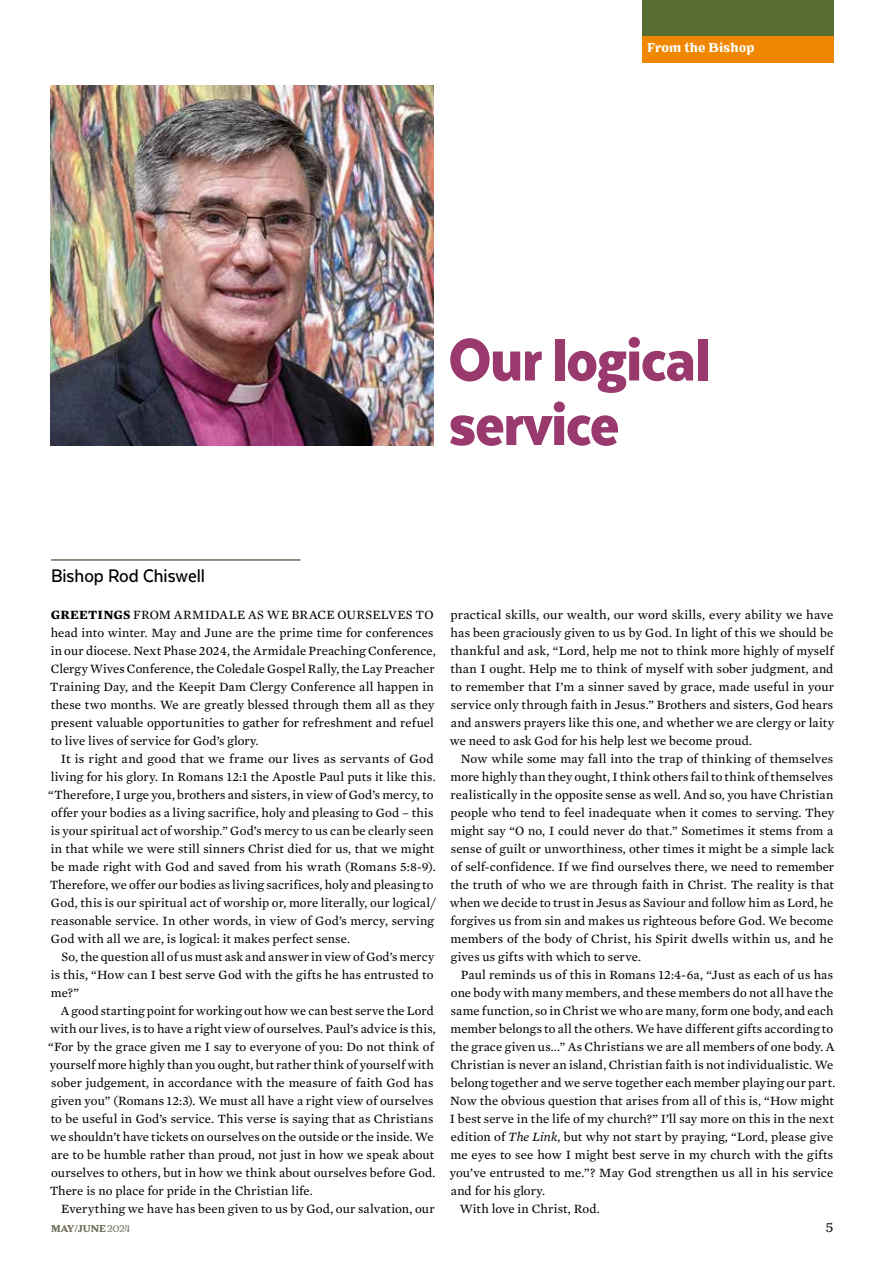
<style>
.page{position:relative;width:893px;height:1263px;background:#fff}
.page>*{position:absolute;margin:0;border:0;box-sizing:border-box;transform-origin:0 0}
.t1{font:900 69px/64.5px "Texta Narrow";letter-spacing:-.015em;color:#9a396d}
.t2{font:500 21px "Texta Narrow";color:#000}
.t3{font:700 13.5px "Battlefin";color:#fff}
.t4{font:13.5px "Battlefin";color:#000}
.t5{font:12.9px/18px "Mercury Text G2";letter-spacing:.01em;color:#000}
.t6{font:700 10.5px "Battlefin";letter-spacing:-.01em;color:#706e59}
.s1{font-weight:700}
.s2{font-style:italic}
.s3{font-weight:400}
</style>
<div class="page">
<hr style="left:51px;top:559px;width:249px;height:2px;background:#706e59">
<img style="left:51px;top:85px;width:383px;height:360px">
<div style="left:642px;top:37px;width:191px;height:26px;background:#f18700"></div>
<div style="left:642px;top:0;width:191px;height:35px;background:#576d32"></div>
<p class="t3" style="left:647px;top:40px;width:109px">From the Bishop</p>
<h1 class="t1" style="left:449px;top:326px;width:263px">Our logical service</h1>
<h2 class="t2" style="left:51px;top:565px;width:156px">Bishop Rod Chiswell</h2>
<p class="t5" style="left:50px;top:605px;width:388px"><span class="s1">GREETINGS</span> FROM ARMIDALE AS WE BRACE OURSELVES TO head into winter. May and June are the prime time for conferences in our diocese. Next Phase 2024, the Armidale Preaching Conference, Clergy Wives Conference, the Coledale Gospel Rally, the Lay Preacher Training Day, and the Keepit Dam Clergy Conference all happen in these two months. We are greatly blessed through them all as they present valuable opportunities to gather for refreshment and refuel to live lives of service for God’s glory.</p>
<p class="t5" style="left:48px;top:749px;width:389px;text-indent:12px">It is right and good that we frame our lives as servants of God living for his glory. In Romans 12:1 the Apostle Paul puts it like this. “Therefore, I urge you, brothers and sisters, in view of God’s mercy, to offer your bodies as a living sacrifice, holy and pleasing to God – this is your spiritual act of worship.” God’s mercy to us can be clearly seen in that while we were still sinners Christ died for us, that we might be made right with God and saved from his wrath (Romans 5:8-9).<br>Therefore, we offer our bodies as living sacrifices, holy and pleasing to God, this is our spiritual act of worship or, more literally, our logical/ reasonable service. In other words, in view of God’s mercy, serving God with all we are, is logical: it makes perfect sense.</p>
<p class="t5" style="left:51px;top:947px;width:385px;text-align:justify;text-indent:11px">So, the question all of us must ask and answer in view of God’s mercy is this, “How can I best serve God with the gifts he has entrusted to me?”</p>
<p class="t5" style="left:48px;top:1001px;width:389px;text-indent:13px">A good starting point for working out how we can best serve the Lord with our lives, is to have a right view of ourselves. Paul’s advice is this, “For by the grace given me I say to everyone of you: Do not think of yourself more highly than you ought, but rather think of yourself with sober judgement, in accordance with the measure of faith God has given you” (Romans 12:3). We must all have a right view of ourselves to be useful in God’s service. This verse is saying that as Christians we shouldn’t have tickets on ourselves on the outside or the inside. We are to be humble rather than proud, not just in how we speak about ourselves to others, but in how we think about ourselves before God.<br>There is no place for pride in the Christian life.</p>
<p class="t5" style="left:61px;top:1199px;width:375px">Everything we have has been given to us by God, our salvation, our</p>
<p class="t5" style="left:450px;top:605px;width:386px;text-align:justify">practical skills, our wealth, our word skills, every ability we have has been graciously given to us by God. In light of this we should be thankful and ask, “Lord, help me not to think more highly of myself than I ought. Help me to think of myself with sober judgment, and to remember that I’m a sinner saved by grace, made useful in your service only through faith in Jesus.” Brothers and sisters, God hears and answers prayers like this one, and whether we are clergy or laity we need to ask God for his help lest we become proud.</p>
<p class="t5" style="left:450px;top:749px;width:386px;text-align:justify;text-indent:11px">Now while some may fall into the trap of thinking of themselves more highly than they ought, I think others fail to think of themselves realistically in the opposite sense as well. And so, you have Christian people who tend to feel inadequate when it comes to serving. They might say “O no, I could never do that.” Sometimes it stems from a sense of guilt or unworthiness, other times it might be a simple lack of self-confidence. If we find ourselves there, we need to remember the truth of who we are through faith in Christ. The reality is that when we decide to trust in Jesus as Saviour and follow him as Lord, he forgives us from sin and makes us righteous before God. We become members of the body of Christ, his Spirit dwells within us, and he gives us gifts with which to serve.</p>
<p class="t5" style="left:461px;top:965px;width:374px">Paul reminds us of this in Romans 12:4-6a, “Just as each of us has</p>
<p class="t5" style="left:451px;top:983px;width:384px">one body with many members, and these members do not all have the</p>
<p class="t5" style="left:451px;top:1001px;width:384px">same function, so in Christ we who are many, form one body, and each</p>
<p class="t5" style="left:451px;top:1019px;width:384px">member belongs to all the others. We have different gifts according to</p>
<p class="t5" style="left:450px;top:1037px;width:386px">the grace given us...” As Christians we are all members of one body. A</p>
<p class="t5" style="left:451px;top:1055px;width:384px">Christian is never an island, Christian faith is not individualistic. We</p>
<p class="t5" style="left:451px;top:1073px;width:386px">belong together and we serve together each member playing our part.</p>
<p class="t5" style="left:450px;top:1091px;width:385px">Now the obvious question that arises from all of this is, “How might</p>
<p class="t5" style="left:450px;top:1109px;width:385px">I best serve in the life of my church?” I’ll say more on this in the next</p>
<p class="t5" style="left:451px;top:1127px;width:384px">edition of <span class="s2">The Link</span>, but why not start by praying, “Lord, please give</p>
<p class="t5" style="left:451px;top:1145px;width:384px">me eyes to see how I might best serve in my church with the gifts</p>
<p class="t5" style="left:450px;top:1163px;width:385px">you’ve entrusted to me.”? May God strengthen us all in his service</p>
<p class="t5" style="left:451px;top:1181px;width:96px">and for his glory.</p>
<p class="t5" style="left:460px;top:1199px;width:142px">With love in Christ, Rod.</p>
<p class="t6" style="left:51px;top:1222px;width:81px">MAY<span class="s3">/</span>JUNE <span class="s3">2024</span></p>
<p class="t4" style="left:826px;top:1220px;width:9px">5</p>
</div>
